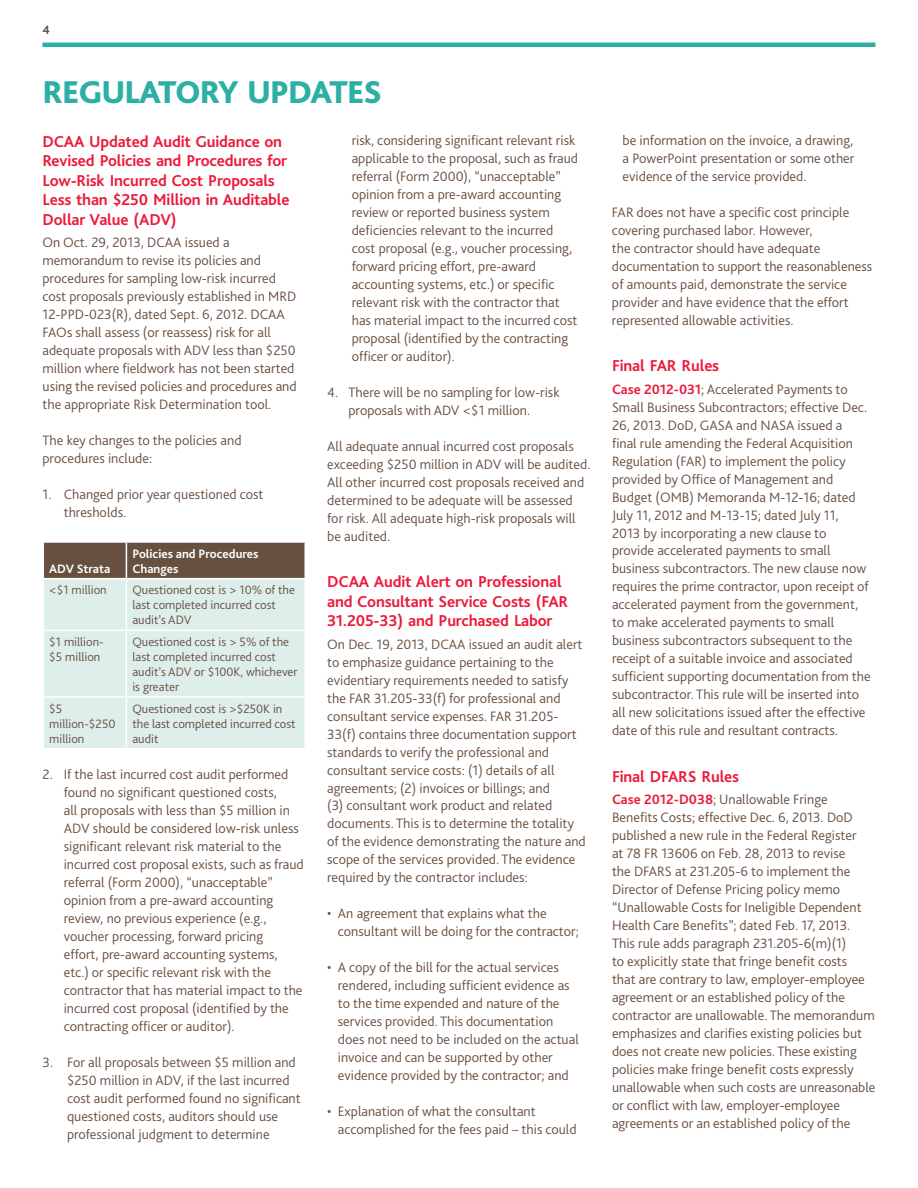
<style>
.page{position:relative;width:918px;height:1188px;background:#fff}
.page>*{position:absolute;margin:0;border:0;box-sizing:border-box;transform-origin:0 0}
.t1{font:800 33px "Bliss Pro";letter-spacing:-.03em;color:#2cafa4}
.t2{font:700 16.5px/19.5px "Bliss Pro";letter-spacing:-.01em;color:#ed1a3b}
.t3{font:300 14.25px/18px "Bliss Pro";color:#685041}
.t4{font:300 12.75px/15px "Bliss Pro";color:#685041}
.t5{font:700 12.75px/15px "Bliss Pro";color:#fff}
.t6{font:700 12.75px "Bliss Pro";color:#685041}
.s1{font-weight:700;color:#ed1a3b}
</style>
<div class="page">
<hr style="left:43px;top:43px;width:832px;height:4px;background:#2cafa4">
<div style="left:44px;top:543px;width:260px;height:35px;background:#685041"></div>
<div style="left:44px;top:579px;width:260px;height:169px;background:#deeeeb"></div>
<hr style="left:126px;top:543px;width:1px;height:35px;background:#fff">
<hr style="left:126px;top:579px;width:1px;height:51px;background:#fff">
<hr style="left:43px;top:630px;width:83px;height:1px;background:#fff">
<hr style="left:126px;top:630px;width:180px;height:1px;background:#fff">
<hr style="left:126px;top:631px;width:1px;height:65px;background:#fff">
<hr style="left:43px;top:696px;width:83px;height:2px;background:#fff">
<hr style="left:126px;top:696px;width:180px;height:2px;background:#fff">
<hr style="left:126px;top:698px;width:1px;height:50px;background:#fff">
<p class="t6" style="left:43px;top:22px;width:9px">4</p>
<h1 class="t1" style="left:43px;top:72px;width:341px">REGULATORY UPDATES</h1>
<p class="t2" style="left:43px;top:131px;width:249px">DCAA Updated Audit Guidance on<br>Revised Policies and Procedures for<br>Low-Risk Incurred Cost Proposals<br>Less than $250 Million in Auditable<br>Dollar Value (ADV)</p>
<p class="t3" style="left:43px;top:233px;width:256px">On Oct. 29, 2013, DCAA issued a memorandum to revise its policies and procedures for sampling low-risk incurred cost proposals previously established in MRD 12-PPD-023(R), dated Sept. 6, 2012. DCAA FAOs shall assess (or reassess) risk for all adequate proposals with ADV less than $250 million where fieldwork has not been started using the revised policies and procedures and the appropriate Risk Determination tool.</p>
<p class="t3" style="left:43px;top:431px;width:201px">The key changes to the policies and procedures include:</p>
<p class="t3" style="left:64px;top:485px;width:201px;text-indent:-21px">1. Changed prior year questioned cost thresholds.</p>
<p class="t5" style="left:49px;top:561px;width:63px">ADV Strata</p>
<p class="t5" style="left:132px;top:546px;width:128px">Policies and Procedures<br>Changes</p>
<p class="t4" style="left:49px;top:582px;width:59px">&lt;$1 million</p>
<p class="t4" style="left:132px;top:582px;width:164px">Questioned cost is &gt; 10% of the last completed incurred cost audit’s ADV</p>
<p class="t4" style="left:49px;top:634px;width:56px">$1 million-$5 million</p>
<p class="t4" style="left:132px;top:634px;width:167px">Questioned cost is &gt; 5% of the last completed incurred cost audit’s ADV or $100K, whichever is greater</p>
<p class="t4" style="left:49px;top:701px;width:68px">$5 million-$250 million</p>
<p class="t4" style="left:132px;top:701px;width:165px">Questioned cost is &gt;$250K in the last completed incurred cost audit</p>
<p class="t3" style="left:64px;top:765px;width:242px;text-indent:-21px">2. If the last incurred cost audit performed found no significant questioned costs,<br>all proposals with less than $5 million in ADV should be considered low-risk unless significant relevant risk material to the incurred cost proposal exists, such as fraud referral (Form 2000), “unacceptable” opinion from a pre-award accounting review, no previous experience (e.g., voucher processing, forward pricing<br>effort, pre-award accounting systems, etc.) or specific relevant risk with the contractor that has material impact to the incurred cost proposal (identified by the contracting officer or auditor).</p>
<p class="t3" style="left:67px;top:1053px;width:235px;text-indent:-24px">3. For all proposals between $5 million and $250 million in ADV, if the last incurred cost audit performed found no significant questioned costs, auditors should use professional judgment to determine</p>
<p class="t3" style="left:352px;top:131px;width:228px">risk, considering significant relevant risk applicable to the proposal, such as fraud referral (Form 2000), “unacceptable” opinion from a pre-award accounting review or reported business system deficiencies relevant to the incurred cost proposal (e.g., voucher processing, forward pricing effort, pre-award accounting systems, etc.) or specific relevant risk with the contractor that has material impact to the incurred cost proposal (identified by the contracting officer or auditor).</p>
<p class="t3" style="left:327px;top:383px;width:234px;text-align:center">4. There will be no sampling for low-risk proposals with ADV &lt;$1 million.</p>
<p class="t3" style="left:327px;top:437px;width:265px">All adequate annual incurred cost proposals exceeding $250 million in ADV will be audited.<br>All other incurred cost proposals received and determined to be adequate will be assessed for risk. All adequate high-risk proposals will be audited.</p>
<p class="t2" style="left:327px;top:572px;width:243px">DCAA Audit Alert on Professional and Consultant Service Costs (FAR<br>31.205-33) and Purchased Labor</p>
<p class="t3" style="left:327px;top:634px;width:260px">On Dec. 19, 2013, DCAA issued an audit alert to emphasize guidance pertaining to the evidentiary requirements needed to satisfy the FAR 31.205-33(f) for professional and consultant service expenses. FAR 31.205- 33(f) contains three documentation support standards to verify the professional and consultant service costs: (1) details of all agreements; (2) invoices or billings; and<br>(3) consultant work product and related documents. This is to determine the totality of the evidence demonstrating the nature and scope of the services provided. The evidence required by the contractor includes:</p>
<p class="t3" style="left:338px;top:904px;width:243px;text-indent:-11px">• An agreement that explains what the consultant will be doing for the contractor;</p>
<p class="t3" style="left:338px;top:958px;width:242px;text-indent:-11px">• A copy of the bill for the actual services rendered, including sufficient evidence as to the time expended and nature of the services provided. This documentation does not need to be included on the actual invoice and can be supported by other evidence provided by the contractor; and</p>
<p class="t3" style="left:338px;top:1102px;width:240px;text-indent:-11px">• Explanation of what the consultant accomplished for the fees paid – this could</p>
<p class="t3" style="left:623px;top:131px;width:233px;text-align:justify">be information on the invoice, a drawing, a PowerPoint presentation or some other evidence of the service provided.</p>
<p class="t3" style="left:612px;top:203px;width:262px">FAR does not have a specific cost principle covering purchased labor. However,<br>the contractor should have adequate documentation to support the reasonableness of amounts paid, demonstrate the service provider and have evidence that the effort represented allowable activities.</p>
<p class="t2" style="left:612px;top:356px;width:109px">Final FAR Rules</p>
<p class="t3" style="left:612px;top:379px;width:260px"><span class="s1">Case 2012-031</span>; Accelerated Payments to Small Business Subcontractors; effective Dec.<br>26, 2013. DoD, GASA and NASA issued a<br>final rule amending the Federal Acquisition Regulation (FAR) to implement the policy provided by Office of Management and Budget (OMB) Memoranda M-12-16; dated July 11, 2012 and M-13-15; dated July 11,<br>2013 by incorporating a new clause to provide accelerated payments to small business subcontractors. The new clause now requires the prime contractor, upon receipt of accelerated payment from the government, to make accelerated payments to small business subcontractors subsequent to the receipt of a suitable invoice and associated sufficient supporting documentation from the subcontractor. This rule will be inserted into all new solicitations issued after the effective date of this rule and resultant contracts.</p>
<p class="t2" style="left:612px;top:766px;width:129px">Final DFARS Rules</p>
<p class="t3" style="left:612px;top:790px;width:265px"><span class="s1">Case 2012-D038</span>; Unallowable Fringe Benefits Costs; effective Dec. 6, 2013. DoD published a new rule in the Federal Register<br>at 78 FR 13606 on Feb. 28, 2013 to revise<br>the DFARS at 231.205-6 to implement the Director of Defense Pricing policy memo “Unallowable Costs for Ineligible Dependent Health Care Benefits”; dated Feb. 17, 2013.<br>This rule adds paragraph 231.205-6(m)(1)<br>to explicitly state that fringe benefit costs<br>that are contrary to law, employer-employee agreement or an established policy of the contractor are unallowable. The memorandum emphasizes and clarifies existing policies but does not create new policies. These existing policies make fringe benefit costs expressly unallowable when such costs are unreasonable or conflict with law, employer-employee agreements or an established policy of the</p>
</div>
